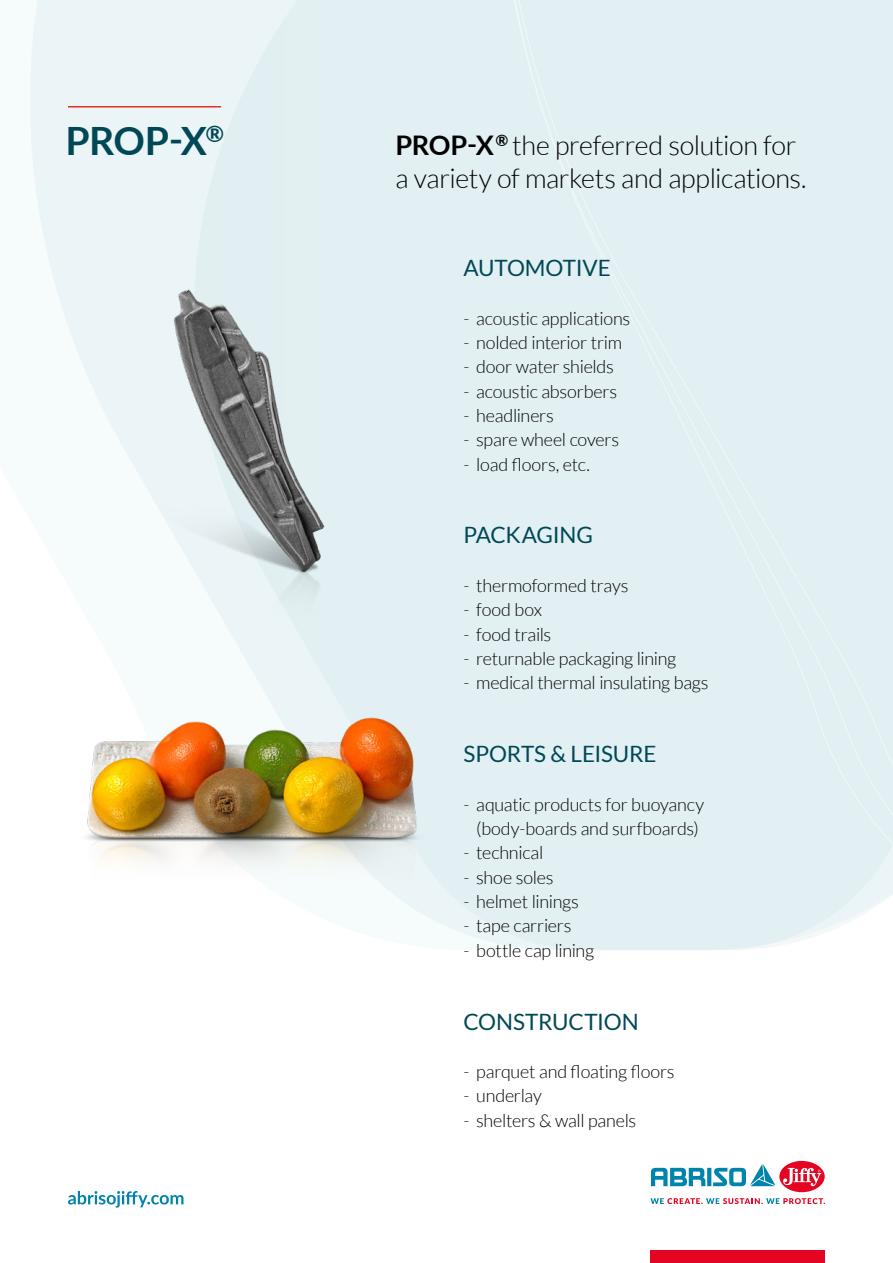
<style>
.page{position:relative;width:893px;height:1263px;background:#fff}
.page>*{position:absolute;margin:0;border:0;box-sizing:border-box;transform-origin:0 0}
.t1{font:700 39px "Lato";color:#004855}
.t2{font:300 27px/33.3px "Lato";letter-spacing:-.015em;color:#000}
.t3{font:22.5px "Lato";letter-spacing:-.01em;color:#004855}
.t4{font:300 18px/24.3px "Lato";letter-spacing:-.01em;color:#000;text-align:center}
.s1{font-weight:700}
</style>
<div class="page">
<svg style="left:30px;top:0;width:162px;height:326px;background:#ebf4f6"></svg>
<div style="left:192px;top:0;width:230px;height:914px;background:#e3f0f3"></div>
<div style="left:422px;top:0;width:471px;height:950px;background:#e3f0f3"></div>
<div style="left:650px;top:1250px;width:175px;height:13px;background:#e40523"></div>
<svg style="left:68px;top:1191px;width:115px;height:16px"></svg>
<svg style="left:651px;top:1164px;width:124px;height:22px"></svg>
<svg style="left:650px;top:1198px;width:175px;height:6px"></svg>
<svg style="left:779px;top:1161px;width:46px;height:31px"></svg>
<svg style="left:783px;top:1168px;width:38px;height:18px"></svg>
<img style="left:68px;top:252px;width:361px;height:364px">
<img style="left:86px;top:641px;width:343px;height:267px">
<hr style="left:68px;top:106px;width:153px;height:2px;background:#e63027">
<h1 class="t1" style="left:65px;top:112px;width:160px">PROP-X<sup>®</sup></h1>
<h2 class="t2" style="left:395px;top:128px;width:413px"><span class="s1">PROP-X</span> <sup>®</sup> the preferred solution for a variety of markets and applications.</h2>
<p class="t3" style="left:463px;top:255px;width:149px">AUTOMOTIVE</p>
<p class="t4" style="left:463px;top:306px;width:168px">- acoustic applications</p>
<p class="t4" style="left:463px;top:330px;width:160px">- nolded interior trim</p>
<p class="t4" style="left:463px;top:355px;width:152px">- door water shields</p>
<p class="t4" style="left:463px;top:379px;width:155px">- acoustic absorbers</p>
<p class="t4" style="left:463px;top:403px;width:92px">- headliners</p>
<p class="t4" style="left:463px;top:428px;width:157px">- spare wheel covers</p>
<p class="t4" style="left:463px;top:452px;width:128px">- load floors, etc.</p>
<p class="t3" style="left:463px;top:523px;width:131px">PACKAGING</p>
<p class="t4" style="left:463px;top:573px;width:166px">- thermoformed trays</p>
<p class="t4" style="left:463px;top:598px;width:80px">- food box</p>
<p class="t4" style="left:463px;top:622px;width:89px">- food trails</p>
<p class="t4" style="left:463px;top:646px;width:214px">- returnable packaging lining</p>
<p class="t4" style="left:463px;top:671px;width:247px">- medical thermal insulating bags</p>
<p class="t3" style="left:463px;top:741px;width:195px">SPORTS &amp; LEISURE</p>
<p class="t4" style="left:463px;top:792px;width:242px">- aquatic products for buoyancy (body-boards and surfboards)</p>
<p class="t4" style="left:463px;top:841px;width:81px">- technical</p>
<p class="t4" style="left:463px;top:865px;width:92px">- shoe soles</p>
<p class="t4" style="left:463px;top:889px;width:117px">- helmet linings</p>
<p class="t4" style="left:463px;top:914px;width:110px">- tape carriers</p>
<p class="t4" style="left:463px;top:938px;width:132px">- bottle cap lining</p>
<p class="t3" style="left:463px;top:1009px;width:177px">CONSTRUCTION</p>
<p class="t4" style="left:463px;top:1059px;width:213px">- parquet and floating floors</p>
<p class="t4" style="left:463px;top:1084px;width:80px">- underlay</p>
<p class="t4" style="left:463px;top:1108px;width:174px">- shelters &amp; wall panels</p>
</div>
